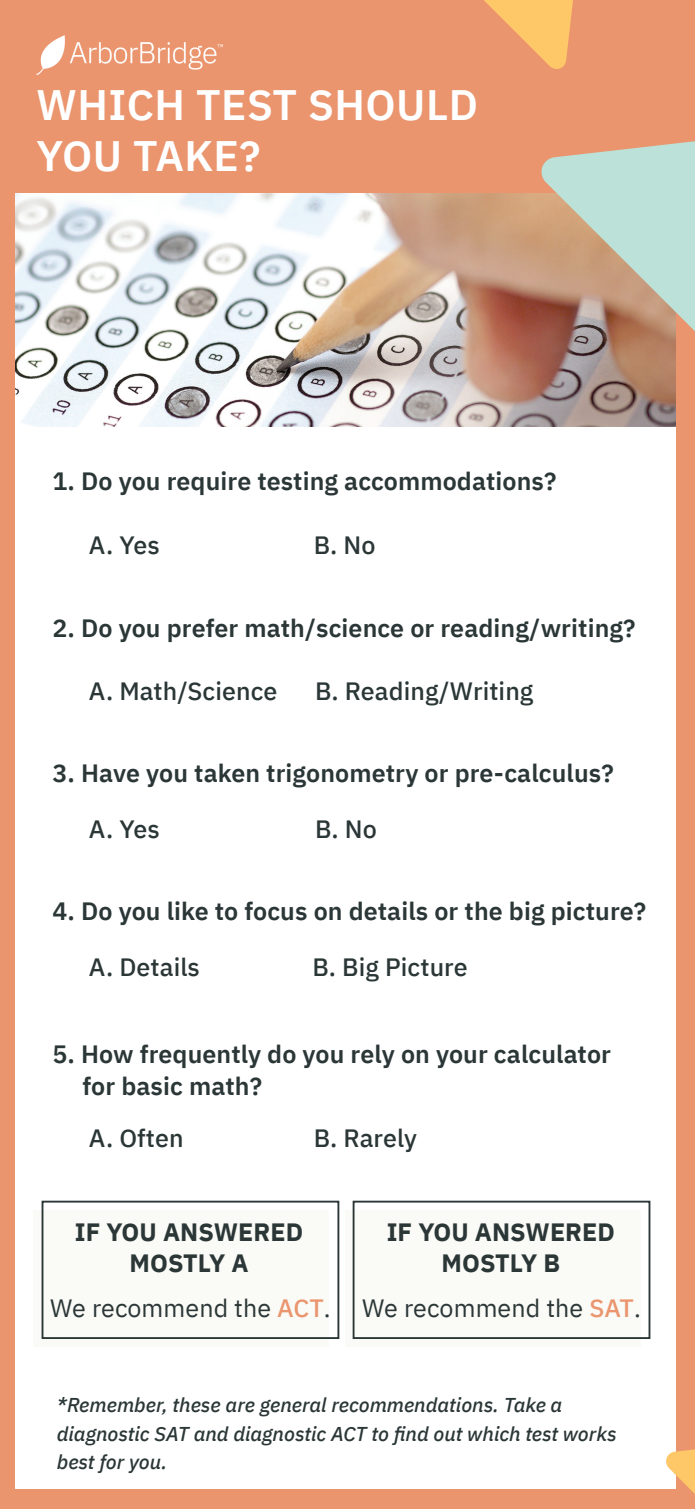
<style>
.page{position:relative;width:695px;height:1510px;background:#fff}
.page>*{position:absolute;margin:0;border:0;box-sizing:border-box;transform-origin:0 0}
.t1{font:600 42.5px/51px "IBM Plex Sans";letter-spacing:.01em;color:#fff}
.t2{font:600 25px/32.5px "IBM Plex Sans";letter-spacing:.005em;color:#2b3636}
.t3{font:500 25px "IBM Plex Sans";letter-spacing:.005em;color:#2b3636}
.t4{font:700 25px/31px "IBM Plex Sans";letter-spacing:.005em;color:#2b3636;text-align:center}
.t5{font:25px "IBM Plex Sans";letter-spacing:.005em;color:#2b3636}
.t6{font:italic 500 20px/28.5px "IBM Plex Sans";color:#2b3636}
.s1{font-weight:500;color:#ea956e}
</style>
<div class="page">
<div style="left:0;top:1px;width:694px;height:1508px;background:#ea956e"></div>
<div style="left:15px;top:227px;width:660px;height:1261px;background:#fff"></div>
<div style="left:33px;top:1210px;width:295px;height:136px;background:#fafaf6"></div>
<div style="left:345px;top:1210px;width:295px;height:136px;background:#fafaf6"></div>
<div style="left:42px;top:1200px;width:297px;height:139px;border:2px solid #2b3636"></div>
<div style="left:352px;top:1200px;width:298px;height:139px;border:2px solid #2b3636"></div>
<img style="left:15px;top:193px;width:660px;height:233px">
<svg style="left:449px;top:0;width:130px;height:69px"></svg>
<svg style="left:665px;top:1438px;width:29px;height:55px"></svg>
<svg style="left:540px;top:141px;width:154px;height:193px;background:#beb9a6"></svg>
<img style="left:37px;top:36px;width:186px;height:39px">
<h1 class="t1" style="left:37px;top:76px;width:443px">WHICH TEST SHOULD<br>YOU TAKE?</h1>
<p class="t2" style="left:52px;top:463px;width:505px">1. Do you require testing accommodations?</p>
<p class="t3" style="left:89px;top:526px;width:72px">A. Yes</p>
<p class="t3" style="left:314px;top:526px;width:63px">B. No</p>
<p class="t2" style="left:52px;top:609px;width:584px">2. Do you prefer math/science or reading/writing?</p>
<p class="t3" style="left:89px;top:671px;width:190px">A. Math/Science</p>
<p class="t3" style="left:315px;top:671px;width:220px">B. Reading/Writing</p>
<p class="t2" style="left:52px;top:755px;width:562px">3. Have you taken trigonometry or pre-calculus?</p>
<p class="t3" style="left:89px;top:809px;width:72px">A. Yes</p>
<p class="t3" style="left:315px;top:809px;width:63px">B. No</p>
<p class="t2" style="left:52px;top:892px;width:595px">4. Do you like to focus on details or the big picture?</p>
<p class="t3" style="left:89px;top:947px;width:112px">A. Details</p>
<p class="t3" style="left:312px;top:947px;width:156px">B. Big Picture</p>
<p class="t2" style="left:82px;top:1035px;width:530px;text-indent:-30px">5. How frequently do you rely on your calculator for basic math?</p>
<p class="t3" style="left:89px;top:1118px;width:96px">A. Often</p>
<p class="t3" style="left:314px;top:1118px;width:105px">B. Rarely</p>
<p class="t4" style="left:75px;top:1214px;width:230px">IF YOU ANSWERED<br>MOSTLY A</p>
<p class="t5" style="left:50px;top:1289px;width:282px">We recommend the <span class="s1">ACT</span>.</p>
<p class="t4" style="left:386px;top:1214px;width:230px">IF YOU ANSWERED<br>MOSTLY B</p>
<p class="t5" style="left:362px;top:1289px;width:280px">We recommend the <span class="s1">SAT</span>.</p>
<p class="t6" style="left:57px;top:1389px;width:561px">*Remember, these are general recommendations. Take a diagnostic SAT and diagnostic ACT to find out which test works best for you.</p>
</div>
